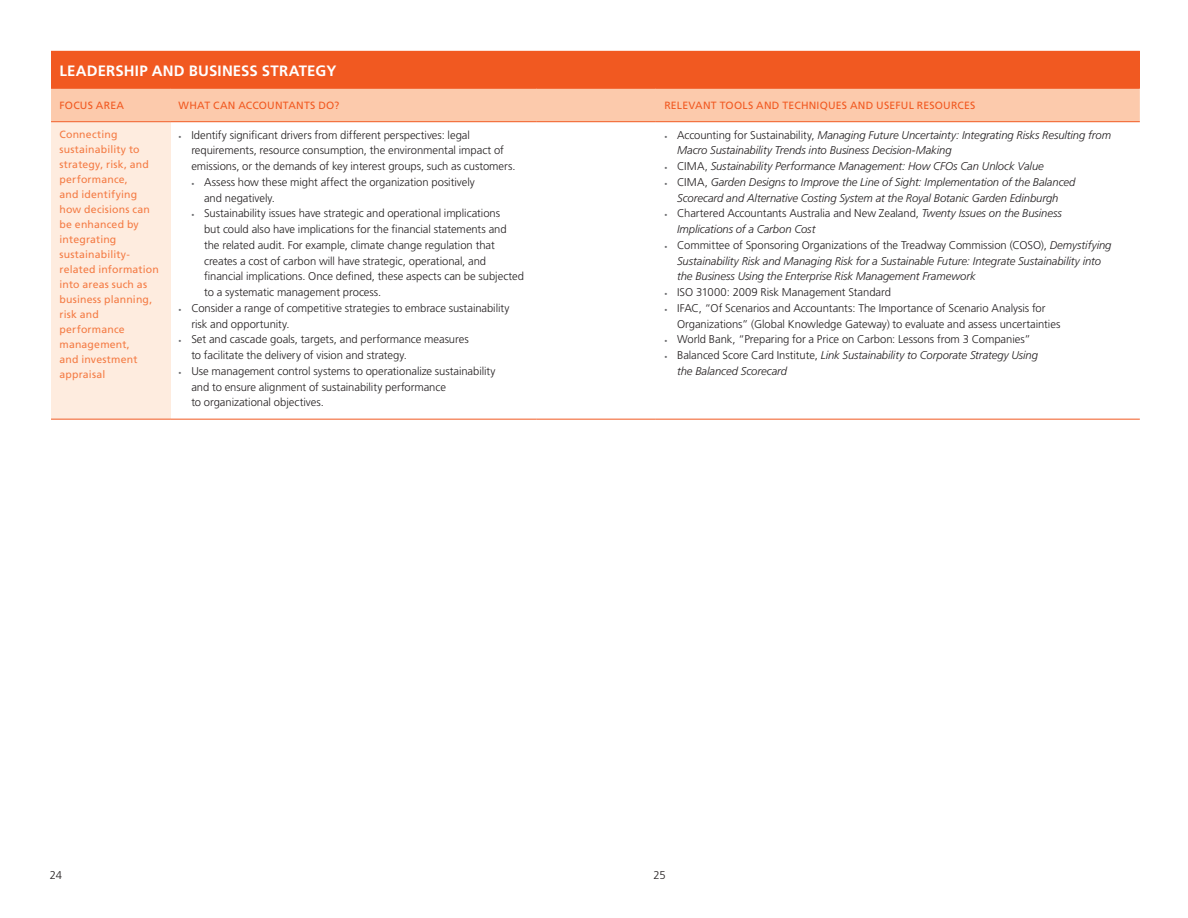
<style>
.page{position:relative;width:1188px;height:918px;background:#fff}
.page>*{position:absolute;margin:0;border:0;box-sizing:border-box;transform-origin:0 0}
.Table_Header{font:700 15px "Frutiger LT Std";letter-spacing:.01em;color:#fff}
.t1{font:300 11.25px/15.8px "Frutiger LT Std";letter-spacing:-.005em;color:#231f20}
.t2{font:italic 300 11.25px/15.8px "Frutiger LT Std";letter-spacing:-.005em;color:#231f20}
.Table_Body_-_Colour{font:10.5px/15px "Frutiger LT Std";letter-spacing:.015em;color:#f47b44}
.Table_Subhead{font:10.5px "Frutiger LT Std";letter-spacing:.02em;color:#f15921}
.s1{font-size:6px;color:#6c6d70}
.s2{font-style:normal;font-size:6px;color:#6c6d70}
.s3{font-style:normal}
</style>
<div class="page">
<div style="left:51px;top:52px;width:1089px;height:36px;background:#f15921"></div>
<div style="left:51px;top:89px;width:1089px;height:32px;background:#fccaac"></div>
<div style="left:51px;top:122px;width:119px;height:297px;background:#feecdf"></div>
<hr style="left:51px;top:51px;width:119px;height:1px;background:#f15921">
<hr style="left:170px;top:51px;width:367px;height:1px;background:#f15921">
<hr style="left:537px;top:51px;width:119px;height:1px;background:#f15921">
<hr style="left:656px;top:51px;width:484px;height:1px;background:#f15921">
<hr style="left:51px;top:88px;width:119px;height:1px;background:#f15921">
<hr style="left:170px;top:88px;width:367px;height:1px;background:#f15921">
<hr style="left:537px;top:88px;width:119px;height:1px;background:#f15921">
<hr style="left:656px;top:88px;width:484px;height:1px;background:#f15921">
<hr style="left:51px;top:121px;width:119px;height:1px;background:#f15921">
<hr style="left:170px;top:121px;width:367px;height:1px;background:#f15921">
<hr style="left:537px;top:121px;width:119px;height:1px;background:#f15921">
<hr style="left:656px;top:121px;width:484px;height:1px;background:#f15921">
<hr style="left:51px;top:419px;width:119px;height:1px;background:#f15921">
<hr style="left:170px;top:419px;width:367px;height:1px;background:#f15921">
<hr style="left:537px;top:419px;width:119px;height:1px;background:#f15921">
<hr style="left:656px;top:419px;width:484px;height:1px;background:#f15921">
<p class="Table_Header" style="left:60px;top:62px;width:278px">LEADERSHIP AND BUSINESS STRATEGY</p>
<p class="Table_Subhead" style="left:60px;top:99px;width:66px">FOCUS AREA</p>
<p class="Table_Subhead" style="left:179px;top:99px;width:162px">WHAT CAN ACCOUNTANTS DO?</p>
<p class="Table_Subhead" style="left:664px;top:99px;width:313px">RELEVANT TOOLS AND TECHNIQUES AND USEFUL RESOURCES</p>
<p class="Table_Body_-_Colour" style="left:60px;top:127px;width:101px">Connecting sustainability to strategy, risk, and performance,<br>and identifying how decisions can be enhanced by integrating sustainability&shy;related information into areas such as business planning, risk and performance management,<br>and investment appraisal</p>
<p class="t1" style="left:191px;top:127px;width:326px;text-indent:-13px"><span class="s1">•</span> Identify significant drivers from different perspectives: legal requirements, resource consumption, the environmental impact of emissions, or the demands of key interest groups, such as customers.</p>
<p class="t2" style="left:677px;top:127px;width:436px;text-indent:-13px"><span class="s2">•</span> <span class="s3">Accounting for Sustainability,</span> Managing Future Uncertainty: Integrating Risks Resulting from<br>Macro Sustainability Trends into Business Decision-Making</p>
<p class="t2" style="left:664px;top:159px;width:381px"><span class="s2">•</span> <span class="s3">CIMA,</span> Sustainability Performance Management: How CFOs Can Unlock Value</p>
<p class="t2" style="left:664px;top:174px;width:413px;text-align:center"><span class="s2">•</span> <span class="s3">CIMA,</span> Garden Designs to Improve the Line of Sight: Implementation of the Balanced<br>Scorecard and Alternative Costing System at the Royal Botanic Garden Edinburgh</p>
<p class="t2" style="left:677px;top:206px;width:386px;text-indent:-13px"><span class="s2">•</span> <span class="s3">Chartered Accountants Australia and New Zealand,</span> Twenty Issues on the Business<br>Implications of a Carbon Cost</p>
<p class="t2" style="left:677px;top:237px;width:436px;text-indent:-13px"><span class="s2">•</span> <span class="s3">Committee of Sponsoring Organizations of the Treadway Commission (COSO),</span> Demystifying<br>Sustainability Risk and Managing Risk for a Sustainable Future: Integrate Sustainability into the Business Using the Enterprise Risk Management Framework</p>
<p class="t1" style="left:664px;top:285px;width:228px"><span class="s1">•</span> ISO 31000: 2009 Risk Management Standard</p>
<p class="t1" style="left:677px;top:300px;width:385px;text-indent:-13px"><span class="s1">•</span> IFAC, “Of Scenarios and Accountants: The Importance of Scenario Analysis for<br>Organizations” (Global Knowledge Gateway) to evaluate and assess uncertainties</p>
<p class="t1" style="left:664px;top:332px;width:368px"><span class="s1">•</span> World Bank, “Preparing for a Price on Carbon: Lessons from 3 Companies”</p>
<p class="t2" style="left:677px;top:348px;width:362px;text-indent:-13px"><span class="s2">•</span> <span class="s3">Balanced Score Card Institute,</span> Link Sustainability to Corporate Strategy Using the Balanced Scorecard</p>
<p class="t1" style="left:204px;top:174px;width:272px;text-indent:-13px"><span class="s1">•</span> Assess how these might affect the organization positively and negatively.</p>
<p class="t1" style="left:204px;top:206px;width:321px;text-indent:-13px"><span class="s1">•</span> Sustainability issues have strategic and operational implications<br>but could also have implications for the financial statements and the related audit. For example, climate change regulation that creates a cost of carbon will have strategic, operational, and financial implications. Once defined, these aspects can be subjected to a systematic management process.</p>
<p class="t1" style="left:191px;top:300px;width:320px;text-indent:-13px"><span class="s1">•</span> Consider a range of competitive strategies to embrace sustainability risk and opportunity.</p>
<p class="t1" style="left:191px;top:332px;width:279px;text-indent:-13px"><span class="s1">•</span> Set and cascade goals, targets, and performance measures to facilitate the delivery of vision and strategy.</p>
<p class="t1" style="left:191px;top:363px;width:306px;text-indent:-13px"><span class="s1">•</span> Use management control systems to operationalize sustainability and to ensure alignment of sustainability performance<br>to organizational objectives.</p>
<p class="t1" style="left:50px;top:867px;width:14px">24</p>
<p class="t1" style="left:654px;top:867px;width:14px">25</p>
</div>
